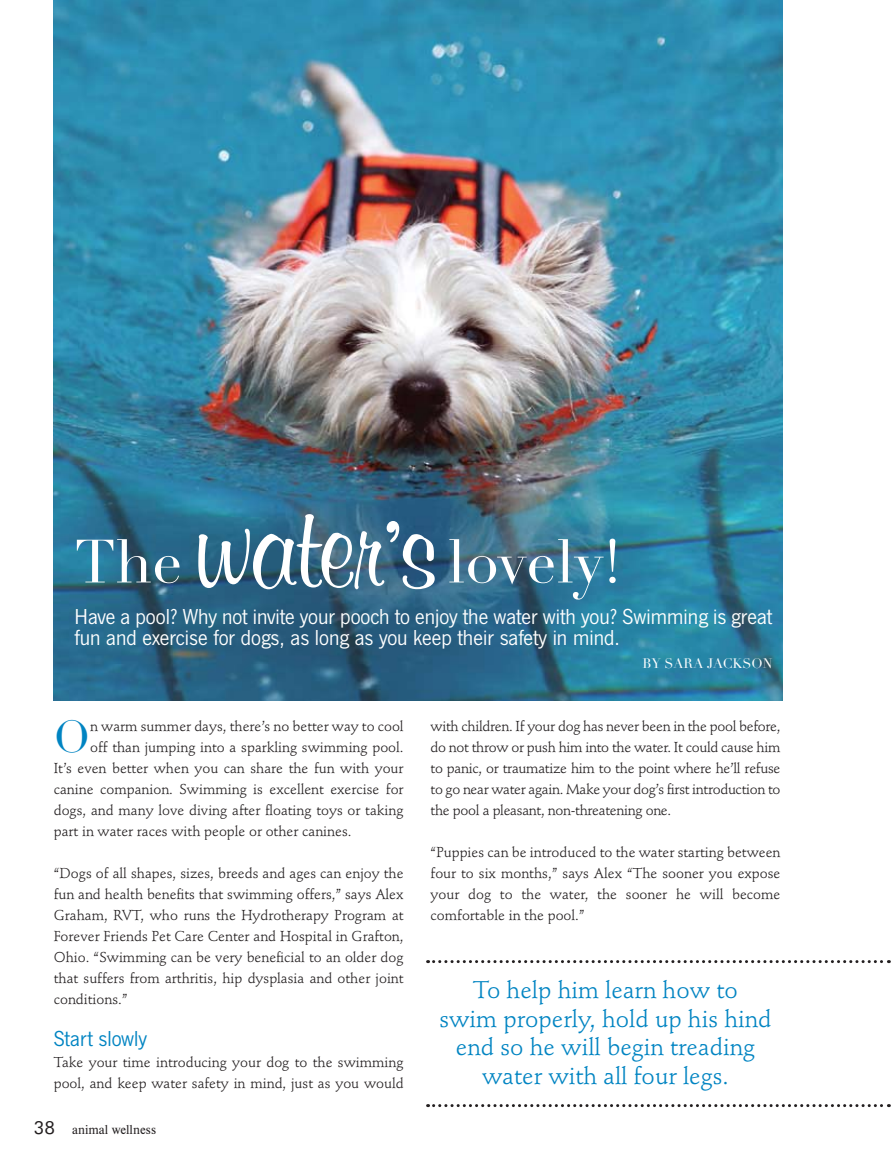
<style>
.page{position:relative;width:891px;height:1161px;background:#fff}
.page>*{position:absolute;margin:0;border:0;box-sizing:border-box;transform-origin:0 0}
.t1{font:60px "Didot";color:#fff}
.t2{font:43.8px "Didot";color:#0084c2}
.t3{font:24px/28.8px "Stempel Schneidler";color:#0084c2;text-align:center}
.t4{font:22.5px/21px "News Got T";color:#fff}
.t5{font:22.5px "News Got T";color:#0084c2}
.t6{font:14.25px/21px "Stempel Schneidler";color:#231f20;text-align:justify}
.t7{font:13.5px "Nimbus Rom D";color:#231f20}
.t8{font:13.5px "Didot";color:#fff}
.s1{font-family:"Murray Hill BT";font-weight:700;font-size:127.5px}
.s2{font-family:"Futura BT";font-size:18px}
</style>
<div class="page">
<img style="left:54px;top:0;width:729px;height:701px">
<svg style="left:428px;top:960px;width:461px;height:3px"></svg>
<svg style="left:428px;top:1104px;width:461px;height:3px"></svg>
<h1 class="t1" style="left:75px;top:526px;width:549px">THE <span class="s1">water’s</span> LOVELY!</h1>
<h3 class="t4" style="left:75px;top:606px;width:699px">Have a pool? Why not invite your pooch to enjoy the water with you? Swimming is great fun and exercise for dogs, as long as you keep their safety in mind.</h3>
<p class="t8" style="left:642px;top:655px;width:132px">BY SARA JACKSON</p>
<h2 class="t2" style="left:54px;top:711px;width:38px">O</h2>
<p class="t6" style="left:90px;top:716px;width:315px">n warm summer days, there’s no better way to cool</p>
<p class="t6" style="left:90px;top:737px;width:315px">off than jumping into a sparkling swimming pool.</p>
<p class="t6" style="left:54px;top:758px;width:351px">It’s even better when you can share the fun with your</p>
<p class="t6" style="left:54px;top:779px;width:351px">canine companion. Swimming is excellent exercise for</p>
<p class="t6" style="left:54px;top:800px;width:351px">dogs, and many love diving after floating toys or taking</p>
<p class="t6" style="left:54px;top:821px;width:299px">part in water races with people or other canines.</p>
<p class="t6" style="left:54px;top:863px;width:351px">“Dogs of all shapes, sizes, breeds and ages can enjoy the fun and health benefits that swimming offers,” says Alex Graham, RVT, who runs the Hydrotherapy Program at Forever Friends Pet Care Center and Hospital in Grafton, Ohio. “Swimming can be very beneficial to an older dog that suffers from arthritis, hip dysplasia and other joint conditions.”</p>
<h3 class="t5" style="left:54px;top:1026px;width:95px">Start slowly</h3>
<p class="t6" style="left:54px;top:1052px;width:351px">Take your time introducing your dog to the swimming pool, and keep water safety in mind, just as you would</p>
<p class="t7" style="left:34px;top:1122px;width:124px"><span class="s2">38</span> animal wellness</p>
<p class="t6" style="left:431px;top:716px;width:351px">with children. If your dog has never been in the pool before, do not throw or push him into the water. It could cause him to panic, or traumatize him to the point where he’ll refuse to go near water again. Make your dog’s first introduction to the pool a pleasant, non-threatening one.</p>
<p class="t6" style="left:431px;top:842px;width:351px">“Puppies can be introduced to the water starting between four to six months,” says Alex “The sooner you expose your dog to the water, the sooner he will become comfortable in the pool.”</p>
<h3 class="t3" style="left:439px;top:976px;width:334px">To help him learn how to<br>swim properly, hold up his hind end so he will begin treading water with all four legs.</h3>
</div>
